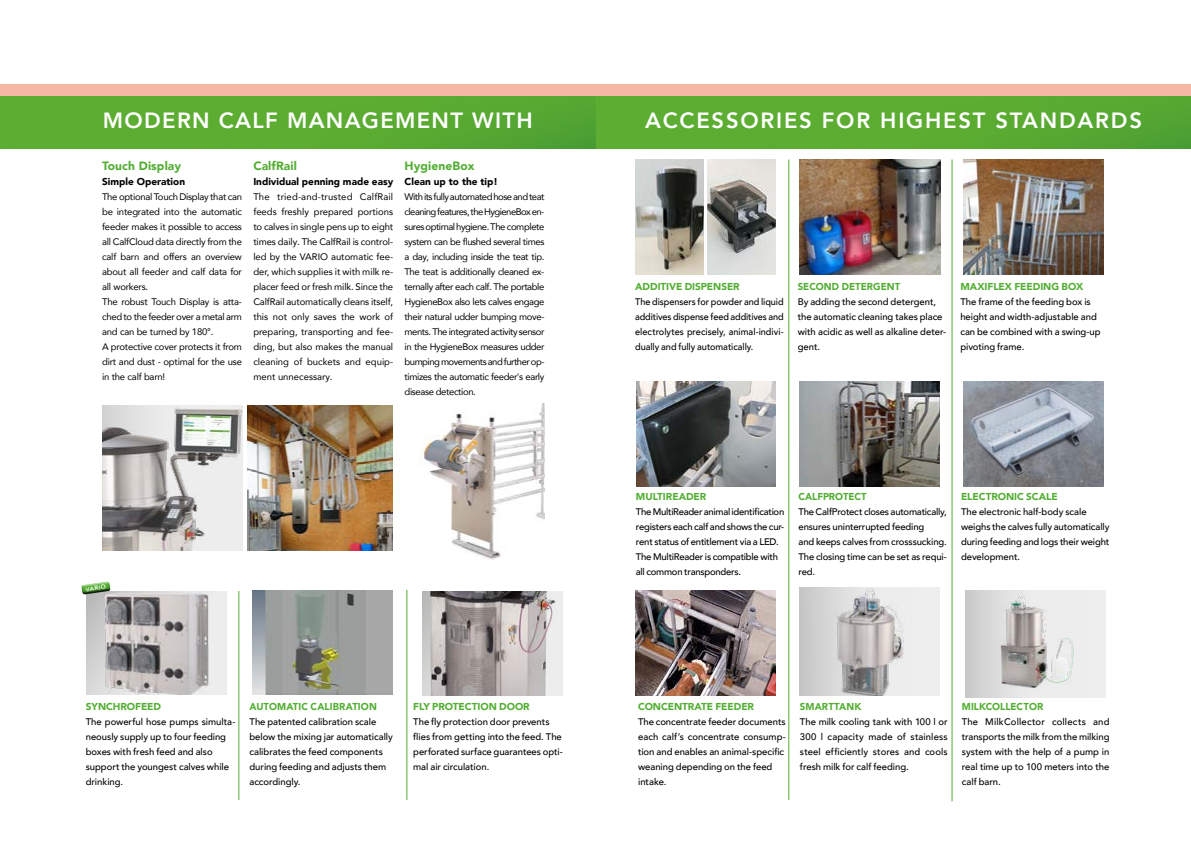
<style>
.page{position:relative;width:1191px;height:842px;background:#fff}
.page>*{position:absolute;margin:0;border:0;box-sizing:border-box;transform-origin:0 0}
.t1{font:800 22px "Avenir LT Com";letter-spacing:.08em;color:#fff}
.t2{font:800 22px "Avenir LT Com";letter-spacing:.06em;color:#fff}
.t3{font:900 12px "Avenir LT Com";letter-spacing:.01em;color:#52ae32}
.t4{font:900 10px "Avenir LT Com";letter-spacing:-.005em;color:#52ae32}
.t5{font:900 10px "Avenir LT Com";letter-spacing:-.005em;color:#52ae32;scale:.96 1}
.t6{font:900 10px "Avenir LT Com";color:#000}
.t7{font:500 9.5px/15px "Avenir LT Com";letter-spacing:-.005em;color:#000}
.t8{font:9.5px/15px "Avenir LT Com";letter-spacing:-.02em;color:#000;text-align:justify}
.t9{font:500 9.5px/15px "Avenir LT Com";letter-spacing:-.025em;color:#000}
.t10{font:500 9.5px/15px "Avenir LT Com";letter-spacing:-.005em;color:#000;text-align:justify;scale:.96 1}
.t11{font:800 6px "Avenir LT Com";color:#fff}
</style>
<div class="page">
<div style="left:0;top:84px;width:1191px;height:13px;background:#f5b6a3"></div>
<img style="left:248px;top:405px;width:144px;height:145px">
<img style="left:636px;top:159px;width:68px;height:115px">
<img style="left:708px;top:159px;width:68px;height:116px">
<img style="left:636px;top:381px;width:140px;height:105px">
<img style="left:800px;top:159px;width:140px;height:116px">
<img style="left:963px;top:159px;width:140px;height:116px">
<svg style="left:800px;top:588px;width:139px;height:107px;background:#dfdede"></svg>
<img style="left:819px;top:588px;width:95px;height:107px">
<svg style="left:965px;top:590px;width:140px;height:108px;background:#dedddd"></svg>
<img style="left:984px;top:590px;width:103px;height:108px">
<img style="left:86px;top:591px;width:140px;height:104px">
<img style="left:423px;top:591px;width:140px;height:104px">
<img style="left:963px;top:381px;width:140px;height:105px">
<img style="left:799px;top:381px;width:140px;height:105px">
<img style="left:636px;top:590px;width:140px;height:105px">
<img style="left:253px;top:590px;width:139px;height:105px">
<img style="left:0;top:97px;width:1191px;height:52px">
<hr style="left:788px;top:159px;width:1px;height:641px;background:#52ae32">
<hr style="left:406px;top:590px;width:1px;height:210px;background:#52ae32">
<hr style="left:238px;top:591px;width:1px;height:209px;background:#52ae32">
<hr style="left:951px;top:159px;width:1px;height:642px;background:#52ae32">
<svg style="left:81px;top:581px;width:33px;height:15px"></svg>
<img style="left:422px;top:404px;width:122px;height:156px">
<img style="left:102px;top:405px;width:140px;height:146px">
<h1 class="t2" style="left:103px;top:108px;width:431px">MODERN CALF MANAGEMENT WITH</h1>
<h1 class="t1" style="left:645px;top:108px;width:498px">ACCESSORIES FOR HIGHEST STANDARDS</h1>
<p class="t3" style="left:102px;top:158px;width:81px">Touch Display</p>
<p class="t6" style="left:102px;top:175px;width:84px">Simple Operation</p>
<p class="t8" style="left:102px;top:189px;width:141px;text-align:left">The optional Touch Display that can be integrated into the automatic feeder makes it possible to access all CalfCloud data directly from the calf barn and offers an overview about all feeder and calf data for all workers.<br>The robust Touch Display is atta&shy;ched to the feeder over a metal arm and can be turned by 180°.<br>A protective cover protects it from dirt and dust - optimal for the use in the calf barn!</p>
<p class="t3" style="left:253px;top:158px;width:45px">CalfRail</p>
<p class="t6" style="left:253px;top:175px;width:141px">Individual penning made easy</p>
<p class="t8" style="left:253px;top:189px;width:141px">The tried-and-trusted CalfRail feeds freshly prepared portions to calves in single pens up to eight times daily. The CalfRail is control&shy;led by the VARIO automatic fee&shy;der, which supplies it with milk re&shy;placer feed or fresh milk. Since the CalfRail automatically cleans itself, this not only saves the work of preparing, transporting and fee&shy;ding, but also makes the manual cleaning of buckets and equip&shy;ment unnecessary.</p>
<p class="t3" style="left:404px;top:158px;width:71px">HygieneBox</p>
<p class="t6" style="left:404px;top:175px;width:95px">Clean up to the tip!</p>
<p class="t8" style="left:404px;top:189px;width:141px">With its fully automated hose and teat cleaning features, the HygieneBox en&shy;sures optimal hygiene. The complete system can be flushed several times a day, including inside the teat tip.<br>The teat is additionally cleaned ex&shy;ternally after each calf. The portable HygieneBox also lets calves engage their natural udder bumping move&shy;ments. The integrated activity sensor in the HygieneBox measures udder bumping movements and further op&shy;timizes the automatic feeder's early disease detection.</p>
<p class="t11" style="left:85px;top:586px;width:22px;rotate:-8deg">VARIO</p>
<p class="t4" style="left:86px;top:700px;width:77px">SYNCHROFEED</p>
<p class="t7" style="left:86px;top:714px;width:151px">The powerful hose pumps simulta&shy;neously supply up to four feeding boxes with fresh feed and also support the youngest calves while drinking.</p>
<p class="t5" style="left:249px;top:700px;width:134px">AUTOMATIC CALIBRATION</p>
<p class="t7" style="left:249px;top:714px;width:145px">The patented calibration scale below the mixing jar automatically calibrates the feed components during feeding and adjusts them accordingly.</p>
<p class="t4" style="left:413px;top:700px;width:118px">FLY PROTECTION DOOR</p>
<p class="t7" style="left:413px;top:714px;width:151px">The fly protection door prevents flies from getting into the feed. The perforated surface guarantees opti&shy;mal air circulation.</p>
<p class="t4" style="left:635px;top:280px;width:106px">ADDITIVE DISPENSER</p>
<p class="t10" style="left:635px;top:294px;width:156px">The dispensers for powder and liquid additives dispense feed additives and electrolytes precisely, animal-indivi&shy;dually and fully automatically.</p>
<p class="t5" style="left:797px;top:280px;width:108px">SECOND DETERGENT</p>
<p class="t7" style="left:797px;top:294px;width:150px">By adding the second detergent, the automatic cleaning takes place with acidic as well as alkaline deter&shy;gent.</p>
<p class="t4" style="left:960px;top:280px;width:124px">MAXIFLEX FEEDING BOX</p>
<p class="t7" style="left:960px;top:294px;width:142px">The frame of the feeding box is height and width-adjustable and can be combined with a swing-up pivoting frame.</p>
<p class="t4" style="left:636px;top:490px;width:72px">MULTIREADER</p>
<p class="t9" style="left:636px;top:504px;width:150px">The MultiReader animal identification registers each calf and shows the cur&shy;rent status of entitlement via a LED.<br>The MultiReader is compatible with all common transponders.</p>
<p class="t5" style="left:798px;top:490px;width:73px">CALFPROTECT</p>
<p class="t7" style="left:798px;top:504px;width:150px">The CalfProtect closes automatically, ensures uninterrupted feeding<br>and keeps calves from crosssucking.<br>The closing time can be set as requi&shy;red.</p>
<p class="t4" style="left:961px;top:490px;width:98px">ELECTRONIC SCALE</p>
<p class="t7" style="left:961px;top:504px;width:150px">The electronic half-body scale weighs the calves fully automatically during feeding and logs their weight development.</p>
<p class="t4" style="left:638px;top:700px;width:117px">CONCENTRATE FEEDER</p>
<p class="t7" style="left:638px;top:714px;width:149px">The concentrate feeder documents each calf’s concentrate consump&shy;tion and enables an animal-specific weaning depending on the feed intake.</p>
<p class="t5" style="left:800px;top:700px;width:65px">SMARTTANK</p>
<p class="t7" style="left:800px;top:714px;width:149px;text-align:justify">The milk cooling tank with 100 l or 300 l capacity made of stainless steel efficiently stores and cools fresh milk for calf feeding.</p>
<p class="t5" style="left:961px;top:700px;width:86px">MILKCOLLECTOR</p>
<p class="t7" style="left:961px;top:714px;width:149px;text-align:justify">The MilkCollector collects and transports the milk from the milking system with the help of a pump in real time up to 100 meters into the calf barn.</p>
</div>
